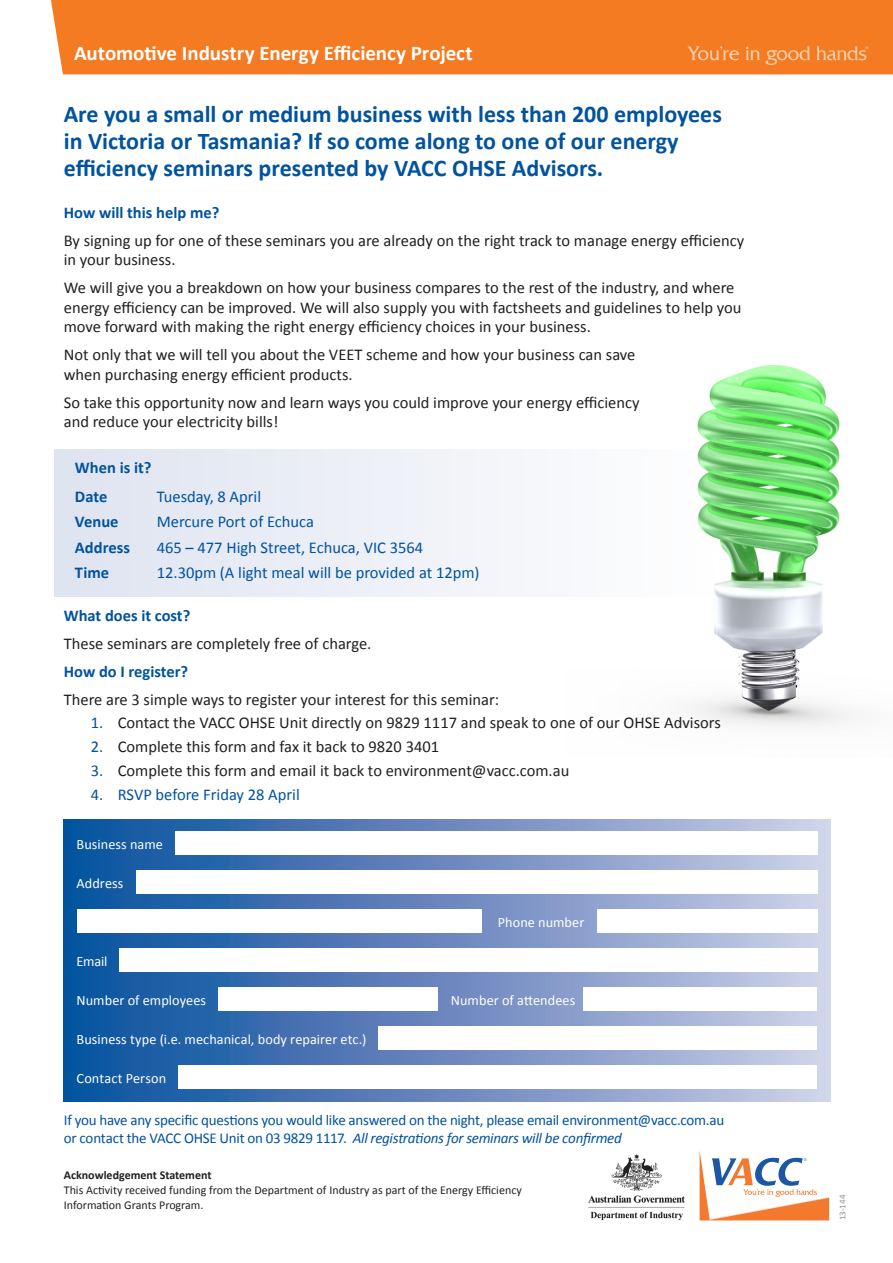
<style>
.page{position:relative;width:893px;height:1263px;background:#fff}
.page>*{position:absolute;margin:0;border:0;box-sizing:border-box;transform-origin:0 0}
.t1{font:700 24px/27px "Calibri";color:#01539e}
.Masthead_reverse_tex{font:700 21px "Calibri";color:#fff}
.List_Paragraph{font:16.5px/19.5px "Calibri";color:#231f20}
.List_Paragraph-2{font:16.5px "Calibri";color:#01539e}
.t2{font:700 16.5px "Calibri";color:#01539e}
.t3{font:15px/18px "Calibri";letter-spacing:-.02em;color:#01539e}
.t4{font:14.25px "Calibri";letter-spacing:.005em;color:#fff}
.t5{font:12px/15px "Calibri";color:#231f20}
.t6{font:700 12px "Calibri";color:#231f20}
.Job_code{font:9px "Calibri";color:#939598}
.s1{color:#01539e}
.s2{font-style:italic}
</style>
<div class="page">
<img style="left:694px;top:365px;width:162px;height:362px">
<div style="left:54px;top:449px;width:661px;height:147px;background:linear-gradient(to right,#e1e4f3,#f9fdf9)"></div>
<div style="left:51px;top:0;width:842px;height:74px;background:#f47b21"></div>
<svg style="left:687px;top:46px;width:52px;height:14px"></svg>
<svg style="left:746px;top:47px;width:14px;height:13px"></svg>
<svg style="left:766px;top:46px;width:44px;height:19px"></svg>
<svg style="left:816px;top:46px;width:52px;height:14px"></svg>
<svg style="left:700px;top:1153px;width:129px;height:67px"></svg>
<div style="left:64px;top:819px;width:767px;height:282px;background:linear-gradient(to right,#044b9b,#d0cde7)"></div>
<div style="left:175px;top:831px;width:642px;height:24px;background:#fff"></div>
<div style="left:136px;top:870px;width:681px;height:24px;background:#fff"></div>
<div style="left:77px;top:909px;width:405px;height:24px;background:#fff"></div>
<div style="left:597px;top:909px;width:220px;height:24px;background:#fff"></div>
<div style="left:119px;top:948px;width:698px;height:24px;background:#fff"></div>
<div style="left:218px;top:987px;width:220px;height:24px;background:#fff"></div>
<div style="left:583px;top:987px;width:234px;height:24px;background:#fff"></div>
<div style="left:379px;top:1026px;width:438px;height:24px;background:#fff"></div>
<div style="left:178px;top:1065px;width:639px;height:24px;background:#fff"></div>
<img style="left:588px;top:1154px;width:97px;height:66px">
<p class="Masthead_reverse_tex" style="left:74px;top:40px;width:400px">Automotive Industry Energy Efficiency Project</p>
<p class="t1" style="left:64px;top:101px;width:660px">Are you a small or medium business with less than 200 employees in Victoria or Tasmania? If so come along to one of our energy efficiency seminars presented by VACC OHSE Advisors.</p>
<p class="t2" style="left:64px;top:202px;width:157px">How will this help me?</p>
<p class="List_Paragraph" style="left:64px;top:230px;width:682px">By signing up for one of these seminars you are already on the right track to manage energy efficiency in your business.</p>
<p class="List_Paragraph" style="left:64px;top:278px;width:679px">We will give you a breakdown on how your business compares to the rest of the industry, and where energy efficiency can be improved. We will also supply you with factsheets and guidelines to help you move forward with making the right energy efficiency choices in your business.</p>
<p class="List_Paragraph" style="left:64px;top:345px;width:573px">Not only that we will tell you about the VEET scheme and how your business can save when purchasing energy efficient products.</p>
<p class="List_Paragraph" style="left:64px;top:392px;width:577px">So take this opportunity now and learn ways you could improve your energy efficiency and reduce your electricity bills!</p>
<p class="t2" style="left:75px;top:457px;width:78px">When is it?</p>
<p class="t2" style="left:75px;top:486px;width:34px">Date</p>
<p class="List_Paragraph-2" style="left:157px;top:486px;width:106px">Tuesday, 8 April</p>
<p class="t2" style="left:75px;top:511px;width:45px">Venue</p>
<p class="List_Paragraph-2" style="left:157px;top:511px;width:159px">Mercure Port of Echuca</p>
<p class="t2" style="left:75px;top:537px;width:57px">Address</p>
<p class="List_Paragraph-2" style="left:157px;top:537px;width:268px">465 – 477 High Street, Echuca, VIC 3564</p>
<p class="t2" style="left:75px;top:562px;width:36px">Time</p>
<p class="List_Paragraph-2" style="left:157px;top:562px;width:324px">12.30pm (A light meal will be provided at 12pm)</p>
<p class="t2" style="left:64px;top:605px;width:128px">What does it cost?</p>
<p class="List_Paragraph" style="left:64px;top:633px;width:309px">These seminars are completely free of charge.</p>
<p class="t2" style="left:64px;top:661px;width:126px">How do I register?</p>
<p class="List_Paragraph" style="left:64px;top:689px;width:437px">There are 3 simple ways to register your interest for this seminar:</p>
<p class="List_Paragraph" style="left:91px;top:713px;width:631px"><span class="s1">1.</span> Contact the VACC OHSE Unit directly on 9829 1117 and speak to one of our OHSE Advisors</p>
<p class="List_Paragraph" style="left:91px;top:737px;width:350px"><span class="s1">2.</span> Complete this form and fax it back to 9820 3401</p>
<p class="List_Paragraph" style="left:91px;top:761px;width:480px"><span class="s1">3.</span> Complete this form and email it back to environment@vacc.com.au</p>
<p class="List_Paragraph-2" style="left:91px;top:784px;width:211px">4. RSVP before Friday 28 April</p>
<p class="t4" style="left:77px;top:835px;width:88px">Business name</p>
<p class="t4" style="left:77px;top:874px;width:48px">Address</p>
<p class="t4" style="left:498px;top:913px;width:88px">Phone number</p>
<p class="t4" style="left:77px;top:952px;width:32px">Email</p>
<p class="t4" style="left:77px;top:991px;width:131px">Number of employees</p>
<p class="t4" style="left:451px;top:991px;width:126px">Number of attendees</p>
<p class="t4" style="left:77px;top:1030px;width:291px">Business type (i.e. mechanical, body repairer etc.)</p>
<p class="t4" style="left:77px;top:1069px;width:91px">Contact Person</p>
<p class="t3" style="left:64px;top:1111px;width:662px">If you have any specific questions you would like answered on the night, please email environment@vacc.com.au or contact the VACC OHSE Unit on 03 9829 1117. <span class="s2">All registrations for seminars will be confirmed</span></p>
<p class="t6" style="left:64px;top:1167px;width:149px">Acknowledgement Statement</p>
<p class="t5" style="left:64px;top:1182px;width:459px">This Activity received funding from the Department of Industry as part of the Energy Efficiency<br>Information Grants Program.</p>
<p class="Job_code" style="left:837px;top:1220px;width:27px;rotate:-90deg">13-144</p>
</div>
